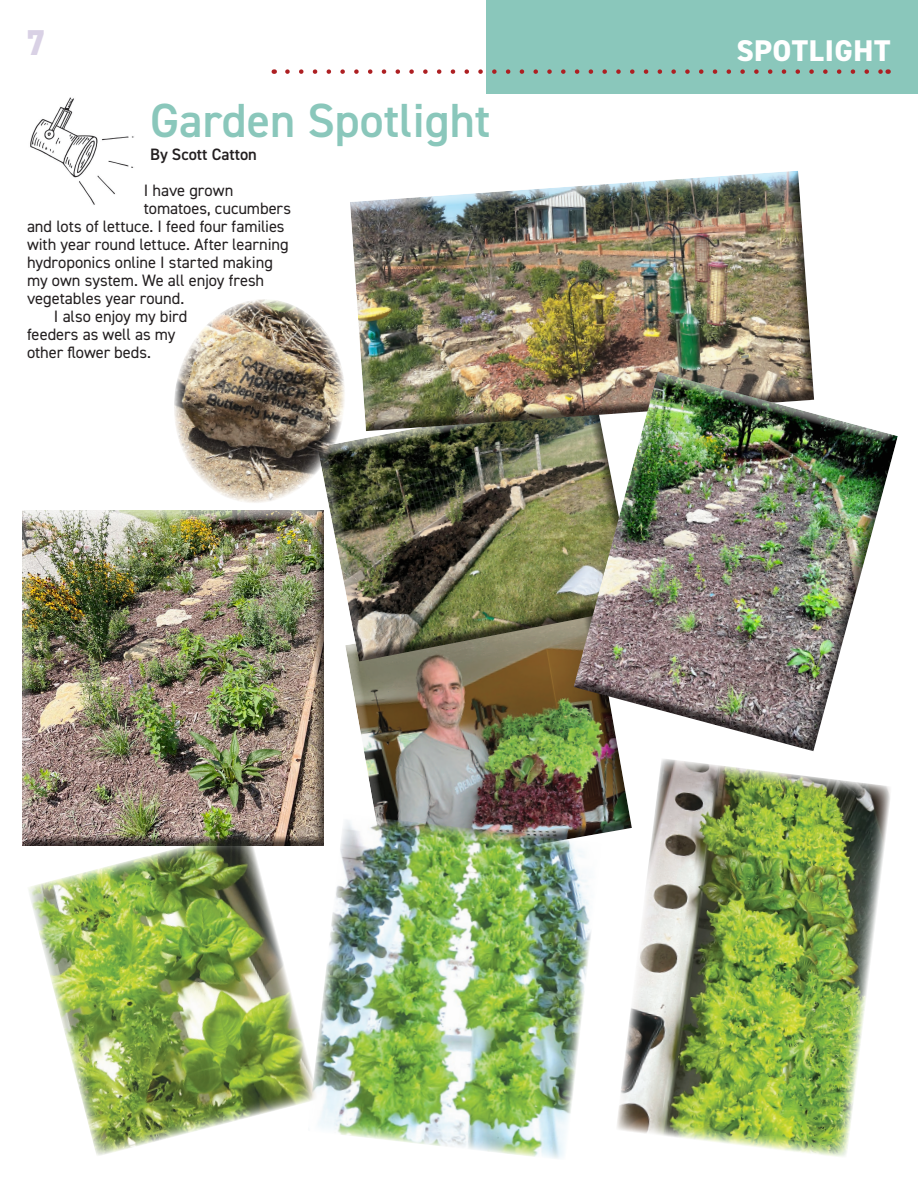
<style>
.page{position:relative;width:918px;height:1188px;background:#fff}
.page>*{position:absolute;margin:0;border:0;box-sizing:border-box;transform-origin:0 0}
.t1{font:600 48px "DIN2014";color:#8ac7bb}
.t2{font:800 36px "DIN2014";color:#d9d1e5}
.t3{font:800 30px "DIN2014";letter-spacing:.02em;color:#fff}
.Body_Copy{font:16.5px/18px "DIN2014";letter-spacing:-.005em;color:#231f20}
.t4{font:600 16.5px "DIN2014";color:#231f20}
</style>
<div class="page">
<img style="left:348px;top:662px;width:272px;height:172px">
<div style="left:486px;top:0;width:432px;height:94px;background:#8ac7bb"></div>
<svg style="left:287px;top:69px;width:594px;height:5px"></svg>
<img style="left:30px;top:97px;width:104px;height:108px">
<div style="left:21px;top:511px;width:305px;height:335px;background:#231f20;opacity:.75"></div>
<img style="left:316px;top:432px;width:255px;height:230px">
<img style="left:616px;top:758px;width:274px;height:399px">
<img style="left:27px;top:829px;width:281px;height:327px">
<img style="left:350px;top:171px;width:462px;height:261px">
<img style="left:174px;top:299px;width:179px;height:211px">
<img style="left:308px;top:814px;width:294px;height:345px">
<img style="left:571px;top:371px;width:327px;height:381px">
<p class="t2" style="left:26px;top:19px;width:22px">7</p>
<p class="t3" style="left:736px;top:31px;width:156px">SPOTLIGHT</p>
<p class="t1" style="left:150px;top:89px;width:342px">Garden Spotlight</p>
<p class="t4" style="left:150px;top:143px;width:108px">By Scott Catton</p>
<p class="Body_Copy" style="left:144px;top:181px;width:91px">I have grown</p>
<p class="Body_Copy" style="left:144px;top:199px;width:149px">tomatoes, cucumbers</p>
<p class="Body_Copy" style="left:27px;top:217px;width:259px">and lots of lettuce. I feed four families</p>
<p class="Body_Copy" style="left:27px;top:235px;width:263px">with year round lettuce. After learning</p>
<p class="Body_Copy" style="left:27px;top:253px;width:247px">hydroponics online I started making</p>
<p class="Body_Copy" style="left:27px;top:271px;width:239px">my own system. We all enjoy fresh</p>
<p class="Body_Copy" style="left:27px;top:289px;width:159px">vegetables year round.</p>
<p class="Body_Copy" style="left:27px;top:307px;width:162px;text-indent:27px">I also enjoy my bird feeders as well as my other flower beds.</p>
</div>
